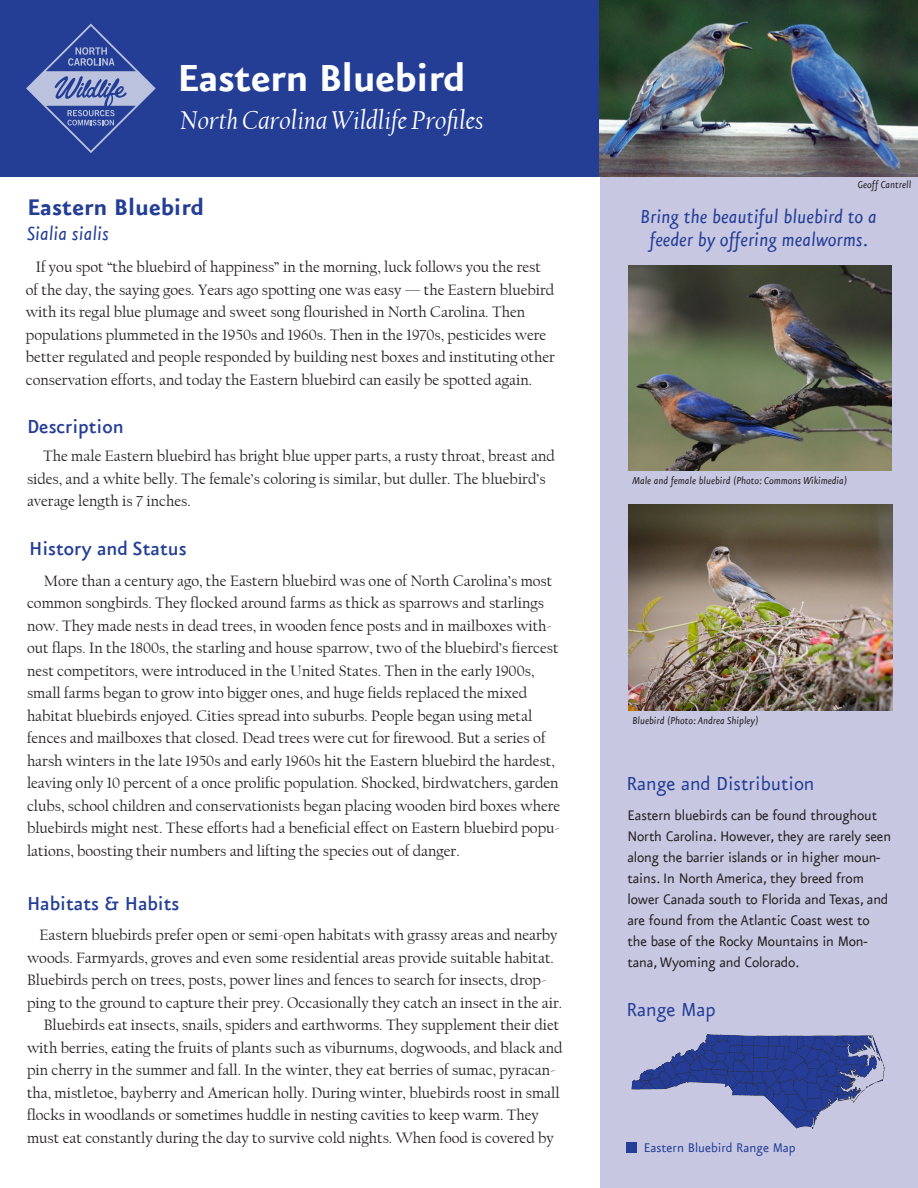
<style>
.page{position:relative;width:918px;height:1188px;background:#fff}
.page>*{position:absolute;margin:0;border:0;box-sizing:border-box;transform-origin:0 0}
.t1{font:700 45px "Eureka Sans";letter-spacing:-.01em;color:#fff}
.t2{font:italic 27px "Californian FB";color:#fff}
.t3{font:700 27px "Eureka Sans";color:#243e96}
.t4{font:italic 22.5px/22.5px "Eureka Sans";color:#243e96;text-align:center}
.t5{font:500 22.5px "Eureka Sans";color:#243e96}
.t6{font:22.5px "Eureka Sans";color:#243e96}
.t7{font:16.5px/21px "Eureka Sans";letter-spacing:-.01em;color:#231f20}
.t8{font:15.75px/22.5px "Californian FB";color:#231f20}
.t9{font:15px "Eureka Sans";color:#243e96}
.t10{font:italic 12px "Eureka Sans";color:#231f20}
</style>
<div class="page">
<div style="left:600px;top:176px;width:318px;height:1012px;background:#c7c7e2"></div>
<img style="left:628px;top:265px;width:264px;height:206px">
<img style="left:629px;top:505px;width:264px;height:205px">
<div style="left:0;top:0;width:600px;height:177px;background:#243e96"></div>
<img style="left:599px;top:0;width:319px;height:177px">
<div style="left:626px;top:1142px;width:11px;height:11px;background:#243e96"></div>
<svg style="left:26px;top:24px;width:130px;height:129px"></svg>
<img style="left:631px;top:1034px;width:253px;height:94px">
<p class="t1" style="left:177px;top:54px;width:290px">Eastern Bluebird</p>
<p class="t2" style="left:180px;top:105px;width:305px">North Carolina Wildlife Profiles</p>
<p class="t3" style="left:27px;top:193px;width:179px">Eastern Bluebird</p>
<p class="t4" style="left:27px;top:223px;width:83px">Sialia sialis</p>
<p class="t8" style="left:26px;top:256px;width:531px;text-indent:10px">If you spot “the bluebird of happiness” in the morning, luck follows you the rest of the day, the saying goes. Years ago spotting one was easy — the Eastern bluebird with its regal blue plumage and sweet song flourished in North Carolina. Then populations plummeted in the 1950s and 1960s. Then in the 1970s, pesticides were better regulated and people responded by building nest boxes and instituting other conservation efforts, and today the Eastern bluebird can easily be spotted again.</p>
<p class="t5" style="left:27px;top:415px;width:98px">Description</p>
<p class="t8" style="left:27px;top:445px;width:529px;text-indent:16px">The male Eastern bluebird has bright blue upper parts, a rusty throat, breast and sides, and a white belly. The female’s coloring is similar, but duller. The bluebird’s average length is 7 inches.</p>
<p class="t5" style="left:29px;top:537px;width:159px">History and Status</p>
<p class="t8" style="left:27px;top:570px;width:535px;text-indent:17px">More than a century ago, the Eastern bluebird was one of North Carolina’s most common songbirds. They flocked around farms as thick as sparrows and starlings now. They made nests in dead trees, in wooden fence posts and in mailboxes with&shy;out flaps. In the 1800s, the starling and house sparrow, two of the bluebird’s fiercest nest competitors, were introduced in the United States. Then in the early 1900s, small farms began to grow into bigger ones, and huge fields replaced the mixed habitat bluebirds enjoyed. Cities spread into suburbs. People began using metal fences and mailboxes that closed. Dead trees were cut for firewood. But a series of harsh winters in the late 1950s and early 1960s hit the Eastern bluebird the hardest, leaving only 10 percent of a once prolific population. Shocked, birdwatchers, garden clubs, school children and conservationists began placing wooden bird boxes where bluebirds might nest. These efforts had a beneficial effect on Eastern bluebird popu&shy;lations, boosting their numbers and lifting the species out of danger.</p>
<p class="t5" style="left:27px;top:892px;width:154px">Habitats &amp; Habits</p>
<p class="t8" style="left:27px;top:924px;width:537px;text-indent:13px">Eastern bluebirds prefer open or semi-open habitats with grassy areas and nearby woods. Farmyards, groves and even some residential areas provide suitable habitat.<br>Bluebirds perch on trees, posts, power lines and fences to search for insects, drop&shy;ping to the ground to capture their prey. Occasionally they catch an insect in the air.</p>
<p class="t8" style="left:27px;top:1014px;width:537px;text-indent:17px">Bluebirds eat insects, snails, spiders and earthworms. They supplement their diet with berries, eating the fruits of plants such as viburnums, dogwoods, and black and pin cherry in the summer and fall. In the winter, they eat berries of sumac, pyracan&shy;tha, mistletoe, bayberry and American holly. During winter, bluebirds roost in small flocks in woodlands or sometimes huddle in nesting cavities to keep warm. They must eat constantly during the day to survive cold nights. When food is covered by</p>
<p class="t10" style="left:858px;top:178px;width:55px">Geoff Cantrell</p>
<p class="t4" style="left:641px;top:206px;width:238px">Bring the beautiful bluebird to a feeder by offering mealworms.</p>
<p class="t10" style="left:632px;top:475px;width:216px">Male and female bluebird (Photo: Commons Wikimedia)</p>
<p class="t10" style="left:632px;top:714px;width:128px">Bluebird (Photo: Andrea Shipley)</p>
<p class="t6" style="left:626px;top:773px;width:190px">Range and Distribution</p>
<p class="t7" style="left:627px;top:805px;width:265px">Eastern bluebirds can be found throughout North Carolina. However, they are rarely seen along the barrier islands or in higher moun&shy;tains. In North America, they breed from lower Canada south to Florida and Texas, and</p>
<p class="t7" style="left:627px;top:910px;width:244px">are found from the Atlantic Coast west to the base of the Rocky Mountains in Mon&shy;tana, Wyoming and Colorado.</p>
<p class="t6" style="left:626px;top:999px;width:91px">Range Map</p>
<p class="t9" style="left:644px;top:1140px;width:153px">Eastern Bluebird Range Map</p>
</div>
